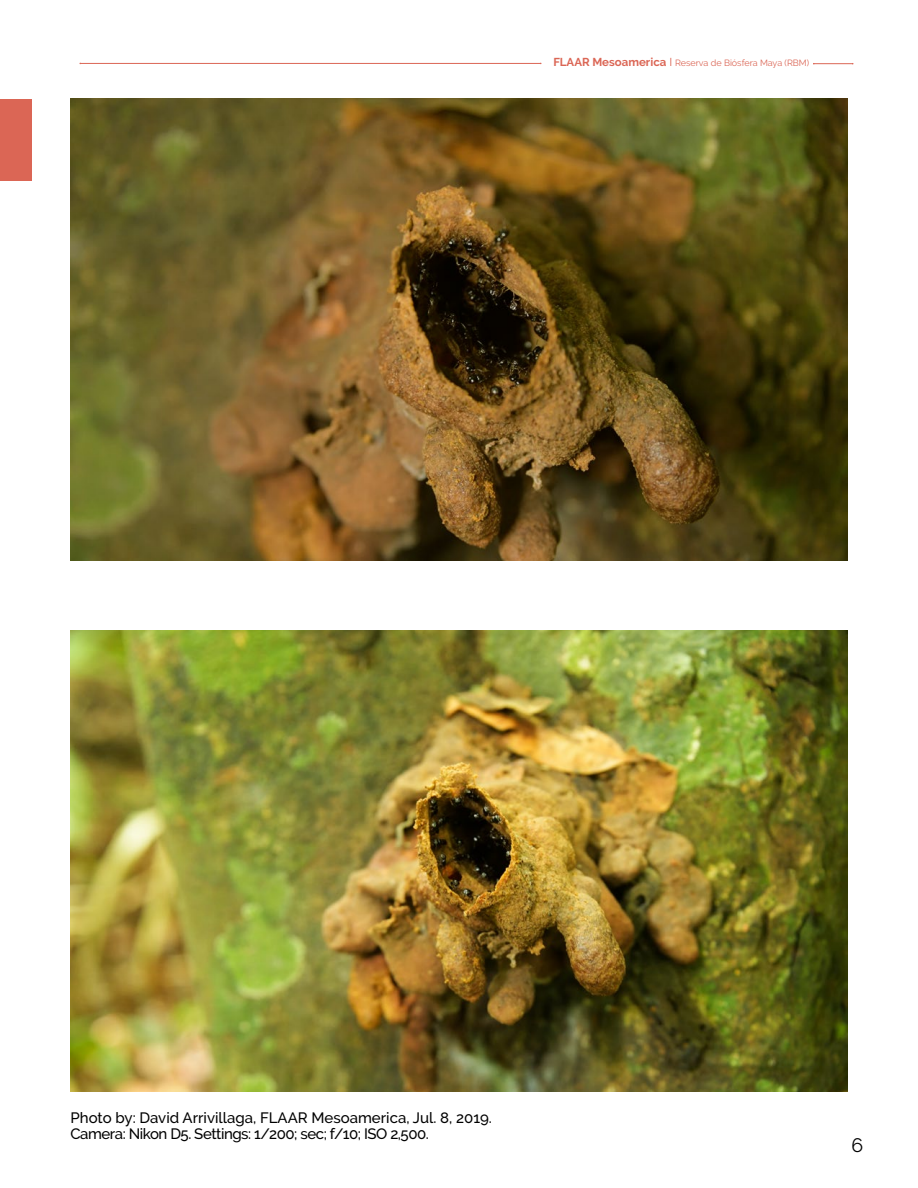
<style>
.page{position:relative;width:918px;height:1188px;background:#fff}
.page>*{position:absolute;margin:0;border:0;box-sizing:border-box;transform-origin:0 0}
.t1{font:19.5px "Raleway";color:#000}
.t2{font:500 15px/16.5px "Raleway";letter-spacing:-.005em;color:#000}
.t3{font:9px "Raleway";color:#db6655}
.s1{font-weight:700;font-size:11.55px}
.s2{font-size:11.55px}
</style>
<div class="page">
<img style="left:70px;top:99px;width:778px;height:462px">
<img style="left:70px;top:630px;width:778px;height:462px">
<div style="left:0;top:99px;width:32px;height:81px;background:#db6655"></div>
<hr style="left:80px;top:63px;width:461px;height:1px;background:#db6655">
<hr style="left:814px;top:63px;width:39px;height:1px;background:#db6655">
<p class="t3" style="left:553px;top:58px;width:257px"><span class="s1">FLAAR Mesoamerica</span> <span class="s2">I</span> Reserva de Biósfera Maya (RBM)</p>
<p class="t2" style="left:70px;top:1109px;width:423px">Photo by: David Arrivillaga, FLAAR Mesoamerica, Jul. 8, 2019.<br>Camera: Nikon D5. Settings: 1/200; sec; f/10; ISO 2,500.</p>
<h1 class="t1" style="left:851px;top:1134px;width:13px">6</h1>
</div>
